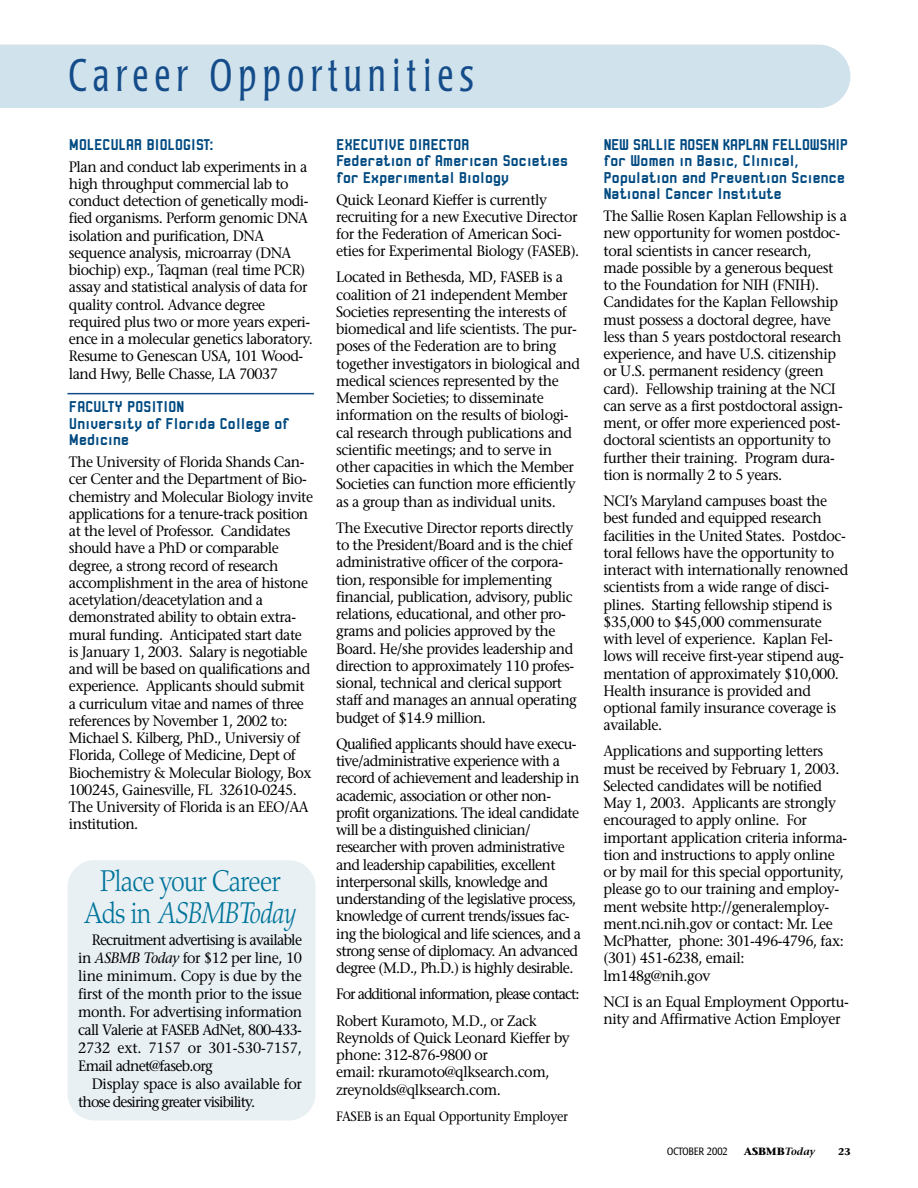
<style>
.page{position:relative;width:918px;height:1188px;background:#fff}
.page>*{position:absolute;margin:0;border:0;box-sizing:border-box;transform-origin:0 0}
.t1{font:300 condensed 45px "Poppl Laudatio";letter-spacing:.175em;color:#144c8a;scale:.85 1}
.t2{font:300 30px/31.5px "Palatino";letter-spacing:-.025em;color:#00759b;text-align:center;scale:.85 1}
.t3{font:700 16.5px/16.5px "Robust ICG";letter-spacing:-.025em;color:#004a81}
.t4{font:15px/17.2px "Stone Serif";letter-spacing:-.03em;color:#000;scale:.95 1}
.t5{font:15px/26.2px "Stone Serif";letter-spacing:-.07em;color:#000;scale:.95 1}
.t6{font:15px/18px "Stone Serif";letter-spacing:-.065em;color:#000;scale:.95 1}
.t7{font:13.5px "Stone Serif";letter-spacing:-.03em;color:#000;scale:.95 1}
.t8{font:300 condensed 10.5px "Poppl Laudatio";color:#000}
.t9{font:700 10.5px "Stone Serif";color:#000}
.t10{font:700 9.75px "Stone Serif";color:#000}
.s1{font-style:italic}
.s2{font-weight:600;font-style:italic}
</style>
<div class="page">
<div style="left:0;top:45px;width:850px;height:63px;background:#d0e2eb"></div>
<div style="left:68px;top:860px;width:248px;height:260px;background:#e9f0f4;border-radius:27px"></div>
<hr style="left:67px;top:393px;width:247px;height:1px;background:#144c8a">
<h1 class="t1" style="left:69px;top:57px;width:478px">Career Opportunities</h1>
<p class="t3" style="left:69px;top:138px;width:147px">MOLECULAR BIOLOGIST:</p>
<p class="t4" style="left:69px;top:159px;width:258px">Plan and conduct lab experiments in a high throughput commercial lab to conduct detection of genetically modi&shy;fied organisms. Perform genomic DNA isolation and purification, DNA sequence analysis, microarray (DNA biochip) exp., Taqman (real time PCR) assay and statistical analysis of data for quality control. Advance degree required plus two or more years experi&shy;ence in a molecular genetics laboratory.<br>Resume to Genescan USA, 101 Wood&shy;land Hwy, Belle Chasse, LA 70037</p>
<p class="t3" style="left:69px;top:400px;width:222px">FACULTY POSITION<br>University of Florida College of<br>Medicine</p>
<p class="t4" style="left:69px;top:455px;width:259px">The University of Florida Shands Can&shy;cer Center and the Department of Bio&shy;chemistry and Molecular Biology invite applications for a tenure-track position at the level of Professor. Candidates should have a PhD or comparable degree, a strong record of research accomplishment in the area of histone acetylation/deacetylation and a demonstrated ability to obtain extra&shy;mural funding. Anticipated start date is January 1, 2003. Salary is negotiable and will be based on qualifications and experience. Applicants should submit a curriculum vitae and names of three references by November 1, 2002 to:<br>Michael S. Kilberg, PhD., Universiy of Florida, College of Medicine, Dept of Biochemistry &amp; Molecular Biology, Box 100245, Gainesville, FL 32610-0245.<br>The University of Florida is an EEO/AA institution.</p>
<h2 class="t2" style="left:84px;top:869px;width:251px">Place your Career<br>Ads in <span class="s1">ASBMBToday</span></h2>
<p class="t4" style="left:78px;top:933px;width:237px;line-height:18px;text-align:justify;text-indent:14px">Recruitment advertising is available in <span class="s1">ASBMB Today</span> for $12 per line, 10 line minimum. Copy is due by the first of the month prior to the issue month. For advertising information call Valerie at FASEB AdNet, 800-433- 2732 ext. 7157 or 301-530-7157, Email adnet@faseb.org</p>
<p class="t6" style="left:78px;top:1077px;width:237px;text-indent:14px">Display space is also available for those desiring greater visibility.</p>
<p class="t3" style="left:336px;top:138px;width:234px">EXECUTIVE DIRECTOR<br>Federation of American Societies for Experimental Biology</p>
<p class="t4" style="left:336px;top:192px;width:257px">Quick Leonard Kieffer is currently recruiting for a new Executive Director for the Federation of American Soci&shy;eties for Experimental Biology (FASEB).</p>
<p class="t4" style="left:336px;top:270px;width:258px">Located in Bethesda, MD, FASEB is a coalition of 21 independent Member Societies representing the interests of biomedical and life scientists. The pur&shy;poses of the Federation are to bring together investigators in biological and medical sciences represented by the Member Societies; to disseminate information on the results of biologi&shy;cal research through publications and scientific meetings; and to serve in other capacities in which the Member Societies can function more efficiently as a group than as individual units.</p>
<p class="t4" style="left:336px;top:521px;width:255px">The Executive Director reports directly to the President/Board and is the chief administrative officer of the corpora&shy;tion, responsible for implementing financial, publication, advisory, public relations, educational, and other pro&shy;grams and policies approved by the Board. He/she provides leadership and direction to approximately 110 profes&shy;sional, technical and clerical support staff and manages an annual operating budget of $14.9 million.</p>
<p class="t4" style="left:336px;top:737px;width:259px">Qualified applicants should have execu&shy;tive/administrative experience with a record of achievement and leadership in academic, association or other non&shy;profit organizations. The ideal candidate will be a distinguished clinician/ researcher with proven administrative and leadership capabilities, excellent interpersonal skills, knowledge and understanding of the legislative process, knowledge of current trends/issues fac&shy;ing the biological and life sciences, and a strong sense of diplomacy. An advanced degree (M.D., Ph.D.) is highly desirable.</p>
<p class="t5" style="left:336px;top:983px;width:257px">For additional information, please contact:<br>Robert Kuramoto, M.D., or Zack</p>
<p class="t4" style="left:336px;top:1031px;width:247px">Reynolds of Quick Leonard Kieffer by phone: 312-876-9800 or<br>email: rkuramoto@qlksearch.com, zreynolds@qlksearch.com.</p>
<p class="t7" style="left:336px;top:1111px;width:246px">FASEB is an Equal Opportunity Employer</p>
<p class="t3" style="left:604px;top:138px;width:246px">NEW SALLIE ROSEN KAPLAN FELLOWSHIP for Women in Basic, Clinical,<br>Population and Prevention Science<br>National Cancer Institute</p>
<p class="t4" style="left:604px;top:209px;width:258px">The Sallie Rosen Kaplan Fellowship is a new opportunity for women postdoc&shy;toral scientists in cancer research, made possible by a generous bequest to the Foundation for NIH (FNIH).<br>Candidates for the Kaplan Fellowship must possess a doctoral degree, have less than 5 years postdoctoral research experience, and have U.S. citizenship or U.S. permanent residency (green card). Fellowship training at the NCI can serve as a first postdoctoral assign&shy;ment, or offer more experienced post&shy;doctoral scientists an opportunity to further their training. Program dura&shy;tion is normally 2 to 5 years.</p>
<p class="t4" style="left:604px;top:494px;width:259px">NCI’s Maryland campuses boast the best funded and equipped research facilities in the United States. Postdoc&shy;toral fellows have the opportunity to interact with internationally renowned scientists from a wide range of disci&shy;plines. Starting fellowship stipend is $35,000 to $45,000 commensurate with level of experience. Kaplan Fel&shy;lows will receive first-year stipend aug&shy;mentation of approximately $10,000.<br>Health insurance is provided and optional family insurance coverage is available.</p>
<p class="t4" style="left:604px;top:744px;width:258px">Applications and supporting letters must be received by February 1, 2003.<br>Selected candidates will be notified May 1, 2003. Applicants are strongly encouraged to apply online. For important application criteria informa&shy;tion and instructions to apply online or by mail for this special opportunity, please go to our training and employ&shy;ment website http://generalemploy&shy;ment.nci.nih.gov or contact: Mr. Lee McPhatter, phone: 301-496-4796, fax: (301) 451-6238, email: lm148g@nih.gov</p>
<p class="t4" style="left:604px;top:995px;width:260px">NCI is an Equal Employment Opportu&shy;nity and Affirmative Action Employer</p>
<p class="t8" style="left:667px;top:1147px;width:62px">OCTOBER 2002</p>
<p class="t9" style="left:744px;top:1148px;width:73px">ASBMB<span class="s2">Today</span></p>
<p class="t10" style="left:838px;top:1148px;width:14px">23</p>
</div>
